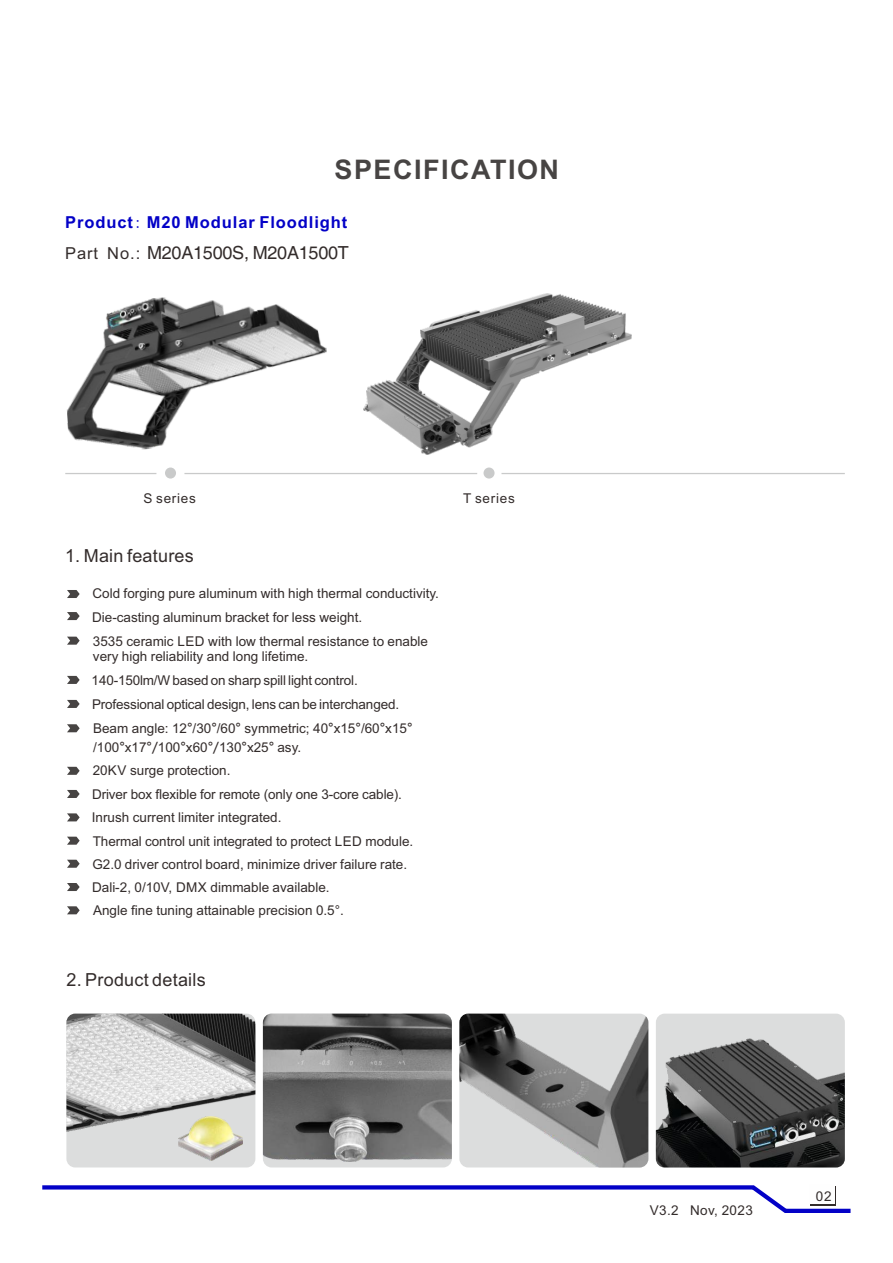
<style>
.page{position:relative;width:893px;height:1263px;background:#fff}
.page>*{position:absolute;margin:0;border:0;box-sizing:border-box;transform-origin:0 0}
.t1{font:700 27px "Arial";letter-spacing:.055em;color:#474443}
.t2{font:18px "Arial";letter-spacing:.015em;color:#332c2b}
.t3{font:18px "Arial";letter-spacing:-.015em;color:#332c2b}
.t4{font:700 16.5px "Arial";letter-spacing:.055em;color:#0301c7}
.t5{font:13.5px/18.8px "Arial";color:#332c2b}
.t6{font:13.5px "Arial";letter-spacing:.03em;color:#332c2b}
.s1{font-family:"Sim Sun";font-weight:400}
.s2{font-size:16.5px}
.s3{font-family:"Microsoft Ya Hei"}
</style>
<div class="page">
<svg style="left:67px;top:590px;width:13px;height:8px"></svg>
<svg style="left:67px;top:612px;width:13px;height:8px"></svg>
<svg style="left:67px;top:767px;width:13px;height:8px"></svg>
<svg style="left:67px;top:790px;width:13px;height:8px"></svg>
<svg style="left:67px;top:837px;width:13px;height:8px"></svg>
<svg style="left:67px;top:700px;width:13px;height:8px"></svg>
<svg style="left:67px;top:637px;width:13px;height:8px"></svg>
<svg style="left:67px;top:676px;width:13px;height:8px"></svg>
<svg style="left:67px;top:724px;width:13px;height:8px"></svg>
<svg style="left:67px;top:813px;width:13px;height:8px"></svg>
<svg style="left:67px;top:860px;width:13px;height:8px"></svg>
<svg style="left:67px;top:883px;width:13px;height:8px"></svg>
<svg style="left:67px;top:906px;width:13px;height:8px"></svg>
<svg style="left:42px;top:1185px;width:809px;height:28px"></svg>
<div style="left:810px;top:1186px;width:26px;height:19px;background:#332c2b"></div>
<div style="left:809px;top:1184px;width:26px;height:20px;background:#fefefe"></div>
<hr style="left:65px;top:473px;width:91px;height:1px;background:#c9caca">
<div style="left:165px;top:467px;width:11px;height:11px;background:#c9caca;border-radius:50%"></div>
<hr style="left:184px;top:473px;width:293px;height:1px;background:#c9caca">
<hr style="left:501px;top:473px;width:344px;height:1px;background:#c9caca">
<img style="left:656px;top:1014px;width:189px;height:153px;border-radius:9px">
<img style="left:67px;top:297px;width:260px;height:153px">
<img style="left:66px;top:1014px;width:189px;height:153px;border-radius:9px">
<div style="left:263px;top:1014px;width:189px;height:153px;background:#dcdddd;border-radius:9px"></div>
<img style="left:263px;top:1014px;width:189px;height:147px">
<img style="left:459px;top:1014px;width:189px;height:153px;border-radius:9px">
<div style="left:483px;top:467px;width:12px;height:11px;background:#c9caca;border-radius:50%"></div>
<img style="left:364px;top:293px;width:268px;height:161px">
<img style="left:178px;top:1116px;width:64px;height:45px">
<p class="t1" style="left:335px;top:159px;width:226px">SPECIFICATION</p>
<p class="t4" style="left:65px;top:216px;width:284px">Product<span class="s1">:</span> M20 Modular Floodlight</p>
<p class="t3" style="left:65px;top:246px;width:285px"><span class="s2">Part No.:</span> M20A1500S, M20A1500T</p>
<p class="t5" style="left:143px;top:490px;width:54px">S series</p>
<p class="t2" style="left:65px;top:548px;width:130px">1. Main features</p>
<p class="t5" style="left:92px;top:583px;width:348px;line-height:23.5px">Cold forging pure aluminum with high thermal conductivity.<br>Die-casting aluminum bracket for less weight.</p>
<p class="t5" style="left:93px;top:634px;width:337px;line-height:15.9px">3535 ceramic LED with low thermal resistance to enable very high reliability and long lifetime.</p>
<p class="t5" style="left:92px;top:672px;width:268px">140-150lm/W based on sharp spill light control.</p>
<p class="t5" style="left:92px;top:696px;width:309px">Professional optical design, lens can be interchanged.</p>
<p class="t5" style="left:93px;top:720px;width:321px">Beam angle: 12<span class="s3">°</span>/30<span class="s3">°</span>/60<span class="s3">°</span> symmetric; 40<span class="s3">°</span>x15<span class="s3">°</span>/60<span class="s3">°</span>x15<span class="s3">° </span>/100<span class="s3">°</span>x17<span class="s3">°/</span>100<span class="s3">°</span>x60<span class="s3">°/</span>130<span class="s3">°</span>x25<span class="s3">°</span> asy.</p>
<p class="t5" style="left:93px;top:762px;width:139px">20KV surge protection.</p>
<p class="t5" style="left:92px;top:786px;width:311px">Driver box flexible for remote (only one 3-core cable).</p>
<p class="t5" style="left:93px;top:833px;width:322px">Thermal control unit integrated to protect LED module.</p>
<p class="t5" style="left:92px;top:809px;width:191px">Inrush current limiter integrated.</p>
<p class="t5" style="left:92px;top:856px;width:316px">G2.0 driver control board, minimize driver failure rate.</p>
<p class="t5" style="left:92px;top:879px;width:239px">Dali-2, 0/10V, DMX dimmable available.</p>
<p class="t5" style="left:93px;top:902px;width:252px">Angle fine tuning attainable precision 0.5°.</p>
<p class="t2" style="left:66px;top:973px;width:141px">2. Product details</p>
<p class="t5" style="left:463px;top:490px;width:53px">T series</p>
<p class="t6" style="left:650px;top:1205px;width:104px">V3.2 Nov, 2023</p>
<p class="t5" style="left:816px;top:1188px;width:17px">02</p>
</div>
